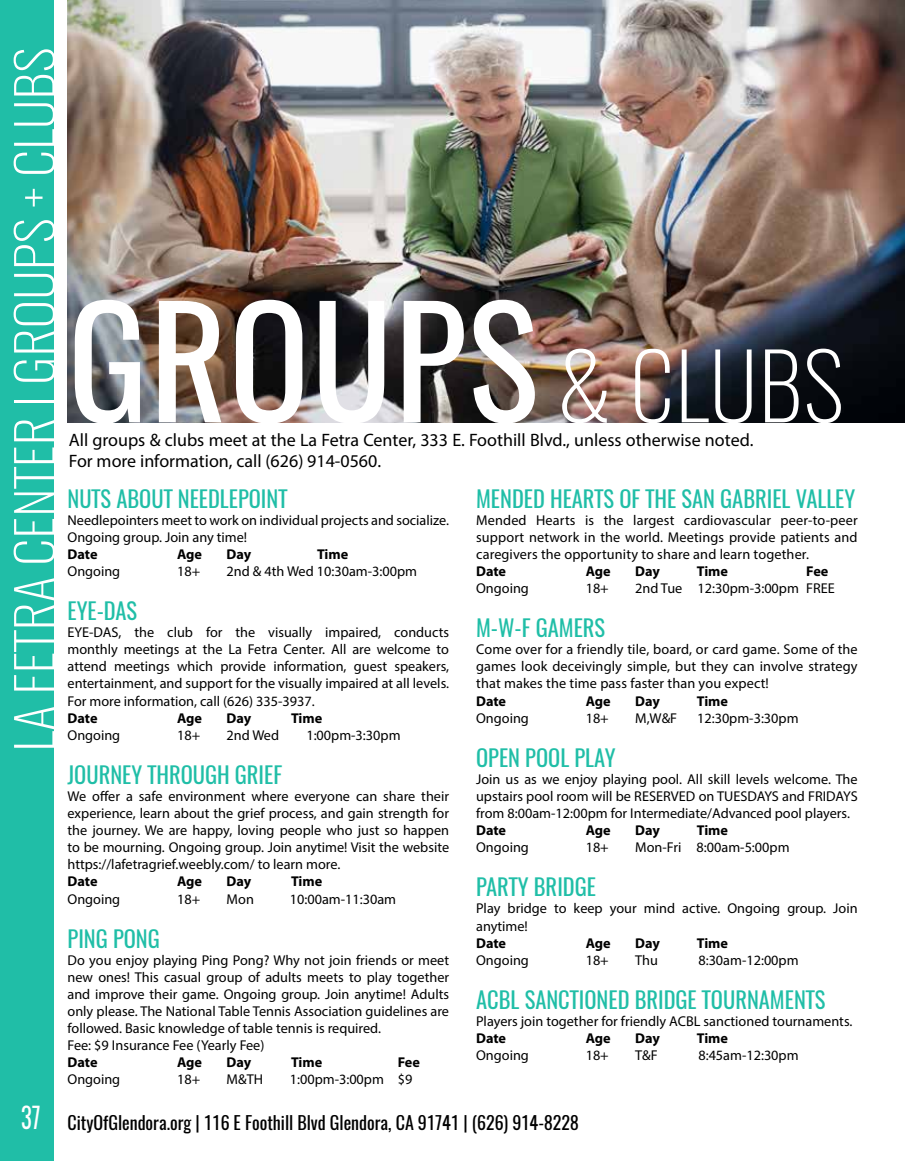
<style>
.page{position:relative;width:905px;height:1161px;background:#fff}
.page>*{position:absolute;margin:0;border:0;box-sizing:border-box;transform-origin:0 0}
.t1{font:150px "Oswald";letter-spacing:.01em;color:#fff}
.t2{font:200 49.95px "Oswald";color:#fff;scale:1.11 1}
.t3{font:28.2px "Oswald";color:#fff;scale:.8 1}
.t4{font:22.5px "Oswald";color:#20bea7}
.t5{font:18px/21.6px "Myriad Pro";color:#000}
.t6{font:18px "Oswald";color:#000}
.t7{font:14.25px/17.1px "Myriad Pro";color:#000;text-align:justify}
.t8{font:700 14.25px "Myriad Pro";color:#000}
.s1{font-weight:200;font-size:90px}
</style>
<div class="page">
<img style="left:68px;top:0;width:836px;height:422px">
<div style="left:0;top:0;width:54px;height:1161px;background:#20bea7"></div>
<h2 class="t2" style="left:1px;top:752px;width:636px;rotate:-90deg">LA FETRA CENTER | GROUPS + CLUBS</h2>
<h1 class="t1" style="left:68px;top:257px;width:777px">GROUPS <span class="s1">&amp; CLUBS</span></h1>
<p class="t5" style="left:69px;top:428px;width:686px">All groups &amp; clubs meet at the La Fetra Center, 333 E. Foothill Blvd., unless otherwise noted.<br>For more information, call (626) 914-0560.</p>
<h3 class="t4" style="left:68px;top:483px;width:221px">NUTS ABOUT NEEDLEPOINT</h3>
<p class="t7" style="left:68px;top:511px;width:383px">Needlepointers meet to work on individual projects and socialize.<br>Ongoing group. Join any time!</p>
<p class="t8" style="left:68px;top:545px;width:32px">Date</p>
<p class="t8" style="left:177px;top:545px;width:27px">Age</p>
<p class="t8" style="left:227px;top:545px;width:26px">Day</p>
<p class="t8" style="left:317px;top:545px;width:33px">Time</p>
<p class="t7" style="left:68px;top:562px;width:54px">Ongoing</p>
<p class="t7" style="left:177px;top:562px;width:25px">18+</p>
<p class="t7" style="left:227px;top:562px;width:192px">2nd &amp; 4th Wed 10:30am-3:00pm</p>
<h3 class="t4" style="left:68px;top:595px;width:71px">EYE-DAS</h3>
<p class="t7" style="left:68px;top:624px;width:383px">EYE-DAS, the club for the visually impaired, conducts monthly meetings at the La Fetra Center. All are welcome to attend meetings which provide information, guest speakers, entertainment, and support for the visually impaired at all levels.<br>For more information, call (626) 335-3937.</p>
<p class="t8" style="left:68px;top:709px;width:32px">Date</p>
<p class="t8" style="left:177px;top:709px;width:27px">Age</p>
<p class="t8" style="left:227px;top:709px;width:26px">Day</p>
<p class="t8" style="left:291px;top:709px;width:33px">Time</p>
<p class="t7" style="left:68px;top:726px;width:54px">Ongoing</p>
<p class="t7" style="left:177px;top:726px;width:25px">18+</p>
<p class="t7" style="left:227px;top:726px;width:54px">2nd Wed</p>
<p class="t7" style="left:306px;top:726px;width:96px">1:00pm-3:30pm</p>
<h3 class="t4" style="left:68px;top:759px;width:216px">JOURNEY THROUGH GRIEF</h3>
<p class="t7" style="left:68px;top:787px;width:383px">We offer a safe environment where everyone can share their experience, learn about the grief process, and gain strength for the journey. We are happy, loving people who just so happen to be mourning. Ongoing group. Join anytime! Visit the website https://lafetragrief.weebly.com/ to learn more.</p>
<p class="t8" style="left:68px;top:872px;width:32px">Date</p>
<p class="t8" style="left:177px;top:872px;width:27px">Age</p>
<p class="t8" style="left:227px;top:872px;width:26px">Day</p>
<p class="t8" style="left:291px;top:872px;width:33px">Time</p>
<p class="t7" style="left:68px;top:890px;width:54px">Ongoing</p>
<p class="t7" style="left:177px;top:890px;width:25px">18+</p>
<p class="t7" style="left:227px;top:890px;width:29px">Mon</p>
<p class="t7" style="left:290px;top:890px;width:108px">10:00am-11:30am</p>
<h3 class="t4" style="left:68px;top:923px;width:94px">PING PONG</h3>
<p class="t7" style="left:68px;top:951px;width:383px;text-align:left">Do you enjoy playing Ping Pong? Why not join friends or meet new ones! This casual group of adults meets to play together and improve their game. Ongoing group. Join anytime! Adults only please. The National Table Tennis Association guidelines are followed. Basic knowledge of table tennis is required.<br>Fee: $9 Insurance Fee (Yearly Fee)</p>
<p class="t8" style="left:68px;top:1053px;width:32px">Date</p>
<p class="t8" style="left:177px;top:1053px;width:27px">Age</p>
<p class="t8" style="left:227px;top:1053px;width:26px">Day</p>
<p class="t8" style="left:291px;top:1053px;width:33px">Time</p>
<p class="t8" style="left:398px;top:1053px;width:24px">Fee</p>
<p class="t7" style="left:68px;top:1071px;width:54px">Ongoing</p>
<p class="t7" style="left:177px;top:1071px;width:25px">18+</p>
<p class="t7" style="left:227px;top:1071px;width:38px">M&amp;TH</p>
<p class="t7" style="left:290px;top:1071px;width:124px">1:00pm-3:00pm $9</p>
<h3 class="t4" style="left:476px;top:483px;width:380px">MENDED HEARTS OF THE SAN GABRIEL VALLEY</h3>
<p class="t7" style="left:476px;top:511px;width:383px">Mended Hearts is the largest cardiovascular peer-to-peer support network in the world. Meetings provide patients and caregivers the opportunity to share and learn together.</p>
<p class="t8" style="left:476px;top:562px;width:32px">Date</p>
<p class="t8" style="left:585px;top:562px;width:27px">Age</p>
<p class="t8" style="left:635px;top:562px;width:26px">Day</p>
<p class="t8" style="left:696px;top:562px;width:33px">Time</p>
<p class="t8" style="left:806px;top:562px;width:24px">Fee</p>
<p class="t7" style="left:476px;top:579px;width:54px">Ongoing</p>
<p class="t7" style="left:585px;top:579px;width:25px">18+</p>
<p class="t7" style="left:635px;top:579px;width:201px">2nd Tue 12:30pm-3:00pm FREE</p>
<h3 class="t4" style="left:476px;top:612px;width:131px">M-W-F GAMERS</h3>
<p class="t7" style="left:476px;top:641px;width:383px">Come over for a friendly tile, board, or card game. Some of the games look deceivingly simple, but they can involve strategy that makes the time pass faster than you expect!</p>
<p class="t8" style="left:476px;top:691px;width:32px">Date</p>
<p class="t8" style="left:585px;top:691px;width:27px">Age</p>
<p class="t8" style="left:635px;top:691px;width:26px">Day</p>
<p class="t8" style="left:696px;top:691px;width:33px">Time</p>
<p class="t7" style="left:476px;top:709px;width:54px">Ongoing</p>
<p class="t7" style="left:585px;top:709px;width:25px">18+</p>
<p class="t7" style="left:635px;top:709px;width:44px">M,W&amp;F</p>
<p class="t7" style="left:697px;top:709px;width:103px">12:30pm-3:30pm</p>
<h3 class="t4" style="left:476px;top:742px;width:141px">OPEN POOL PLAY</h3>
<p class="t7" style="left:476px;top:770px;width:383px">Join us as we enjoy playing pool. All skill levels welcome. The upstairs pool room will be RESERVED on TUESDAYS and FRIDAYS from 8:00am-12:00pm for Intermediate/Advanced pool players.</p>
<p class="t8" style="left:476px;top:821px;width:32px">Date</p>
<p class="t8" style="left:585px;top:821px;width:27px">Age</p>
<p class="t8" style="left:635px;top:821px;width:26px">Day</p>
<p class="t8" style="left:696px;top:821px;width:33px">Time</p>
<p class="t7" style="left:476px;top:839px;width:54px">Ongoing</p>
<p class="t7" style="left:585px;top:839px;width:25px">18+</p>
<p class="t7" style="left:635px;top:839px;width:156px">Mon-Fri 8:00am-5:00pm</p>
<h3 class="t4" style="left:476px;top:872px;width:121px">PARTY BRIDGE</h3>
<p class="t7" style="left:476px;top:900px;width:383px">Play bridge to keep your mind active. Ongoing group. Join anytime!</p>
<p class="t8" style="left:476px;top:934px;width:32px">Date</p>
<p class="t8" style="left:585px;top:934px;width:27px">Age</p>
<p class="t8" style="left:635px;top:934px;width:26px">Day</p>
<p class="t8" style="left:696px;top:934px;width:33px">Time</p>
<p class="t7" style="left:476px;top:951px;width:54px">Ongoing</p>
<p class="t7" style="left:585px;top:951px;width:25px">18+</p>
<p class="t7" style="left:635px;top:951px;width:24px">Thu</p>
<p class="t7" style="left:698px;top:951px;width:102px">8:30am-12:00pm</p>
<h3 class="t4" style="left:476px;top:984px;width:351px">ACBL SANCTIONED BRIDGE TOURNAMENTS</h3>
<p class="t7" style="left:476px;top:1012px;width:378px">Players join together for friendly ACBL sanctioned tournaments.</p>
<p class="t8" style="left:476px;top:1029px;width:32px">Date</p>
<p class="t8" style="left:585px;top:1029px;width:27px">Age</p>
<p class="t8" style="left:635px;top:1029px;width:26px">Day</p>
<p class="t8" style="left:696px;top:1029px;width:33px">Time</p>
<p class="t7" style="left:476px;top:1047px;width:54px">Ongoing</p>
<p class="t7" style="left:585px;top:1047px;width:25px">18+</p>
<p class="t7" style="left:635px;top:1047px;width:24px">T&amp;F</p>
<p class="t7" style="left:698px;top:1047px;width:102px">8:45am-12:30pm</p>
<h3 class="t3" style="left:21px;top:1098px;width:25px">37</h3>
<p class="t6" style="left:68px;top:1110px;width:512px">CityOfGlendora.org | 116 E Foothill Blvd Glendora, CA 91741 | (626) 914-8228</p>
</div>
